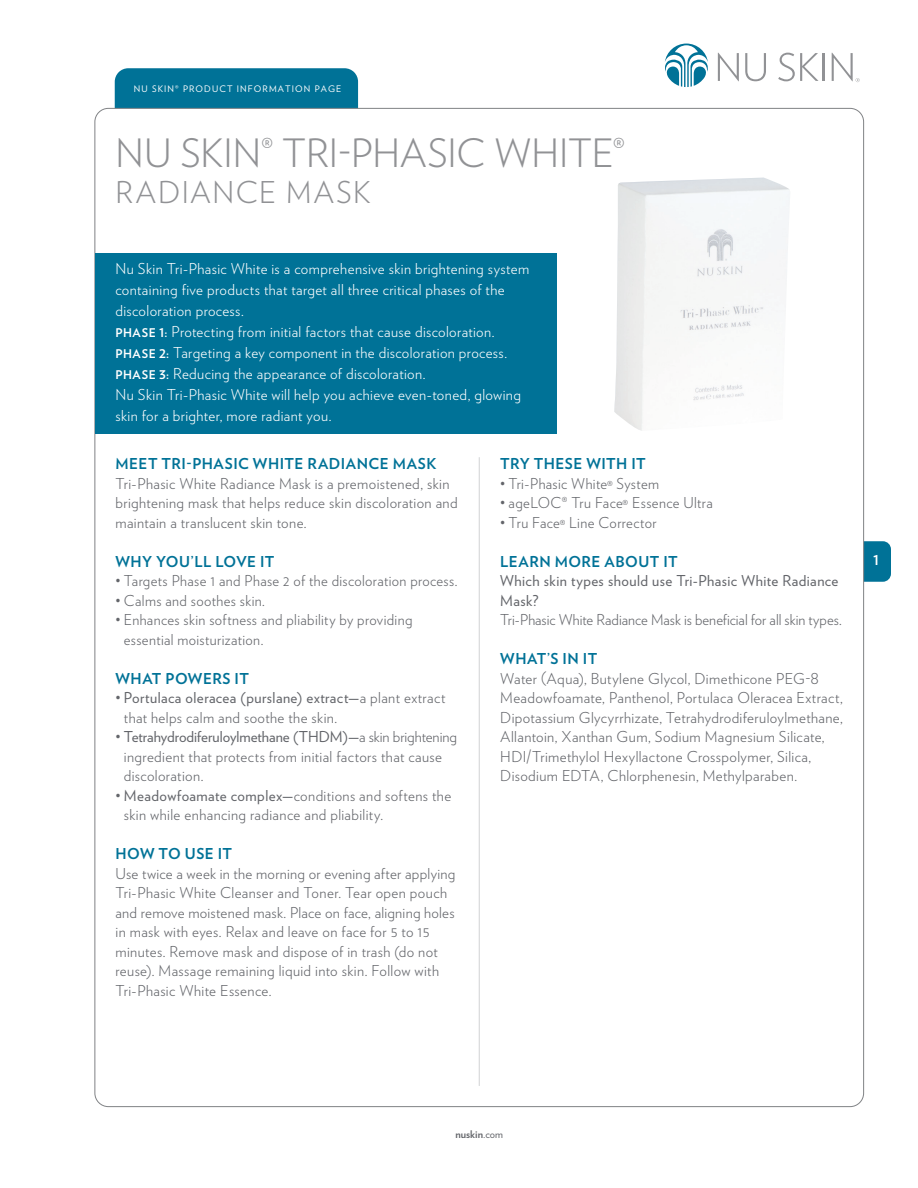
<style>
.page{position:relative;width:918px;height:1188px;background:#fff}
.page>*{position:absolute;margin:0;border:0;box-sizing:border-box;transform-origin:0 0}
.product_name{font:300 39px "Verlag";letter-spacing:-.005em;color:#919295}
.product_subname{font:300 30px "Verlag";letter-spacing:.05em;color:#919295}
.Body{font:300 15px/19.5px "Verlag";letter-spacing:.025em;color:#63656a}
.Blurr{font:300 15px/21px "Verlag";letter-spacing:.025em;color:#fff}
.Heading{font:700 15px "Verlag";letter-spacing:.03em;color:#007297}
.Body-2{font:300 15px "Verlag";color:#63656a}
.Question{font:15px/19.5px "Verlag";letter-spacing:.025em;color:#63656a}
.t1{font:700 13.5px "Verlag";color:#fff}
.t2{font:700 10.5px "Verlag";color:#63656a}
.t3{font:9px "Verlag";letter-spacing:.125em;color:#fff}
.s1{font-weight:700;font-size:12px}
.s2{font-weight:400}
</style>
<div class="page">
<div style="left:844px;top:541px;width:47px;height:41px;background:#007297;border-radius:8px"></div>
<div style="left:115px;top:68px;width:243px;height:40px;background:#007297"></div>
<div style="left:95px;top:108px;width:769px;height:999px;background:#fff;border-radius:14px"></div>
<hr style="left:479px;top:457px;width:1px;height:629px;background:#d1d2d4">
<svg style="left:718px;top:53px;width:21px;height:28px"></svg>
<svg style="left:745px;top:53px;width:21px;height:28px"></svg>
<svg style="left:778px;top:53px;width:41px;height:28px"></svg>
<hr style="left:823px;top:53px;width:2px;height:28px;background:#919295">
<svg style="left:832px;top:53px;width:28px;height:29px"></svg>
<svg style="left:664px;top:44px;width:44px;height:43px"></svg>
<div style="left:96px;top:253px;width:461px;height:75px;background:#007297"></div>
<div style="left:96px;top:316px;width:461px;height:34px;background:#007297"></div>
<div style="left:96px;top:337px;width:461px;height:33px;background:#007297"></div>
<div style="left:96px;top:358px;width:461px;height:34px;background:#007297"></div>
<div style="left:96px;top:379px;width:461px;height:55px;background:#007297"></div>
<img style="left:614px;top:178px;width:176px;height:253px">
<p class="t3" style="left:134px;top:82px;width:209px">NU SKIN® PRODUCT INFORMATION PAGE</p>
<p class="product_name" style="left:116px;top:125px;width:511px">NU SKIN<sup>®</sup> TRI-PHASIC WHITE<sup>®</sup></p>
<p class="product_subname" style="left:116px;top:171px;width:257px">RADIANCE MASK</p>
<p class="Blurr" style="left:116px;top:257px;width:415px">Nu Skin Tri-Phasic White is a comprehensive skin brightening system containing five products that target all three critical phases of the discoloration process.</p>
<p class="Blurr" style="left:116px;top:320px;width:381px"><span class="s1">PHASE 1:</span> Protecting from initial factors that cause discoloration.</p>
<p class="Blurr" style="left:116px;top:341px;width:393px"><span class="s1">PHASE 2:</span> Targeting a key component in the discoloration process.</p>
<p class="Blurr" style="left:116px;top:362px;width:312px"><span class="s1">PHASE 3:</span> Reducing the appearance of discoloration.</p>
<p class="Blurr" style="left:116px;top:383px;width:407px">Nu Skin Tri-Phasic White will help you achieve even-toned, glowing skin for a brighter, more radiant you.</p>
<p class="Heading" style="left:116px;top:452px;width:323px">MEET TRI-PHASIC WHITE RADIANCE MASK</p>
<p class="Body" style="left:116px;top:473px;width:344px">Tri-Phasic White Radiance Mask is a premoistened, skin brightening mask that helps reduce skin discoloration and maintain a translucent skin tone.</p>
<p class="Heading" style="left:116px;top:549px;width:161px">WHY YOU’LL LOVE IT</p>
<p class="Body" style="left:116px;top:570px;width:344px">• Targets Phase 1 and Phase 2 of the discoloration process.</p>
<p class="Body" style="left:116px;top:590px;width:151px">• Calms and soothes skin.</p>
<p class="Body" style="left:124px;top:609px;width:290px;text-indent:-8px">• Enhances skin softness and pliability by providing essential moisturization.</p>
<p class="Heading" style="left:116px;top:666px;width:135px">WHAT POWERS IT</p>
<p class="Body" style="left:124px;top:687px;width:323px;text-indent:-8px">• <span class="s2">Portulaca oleracea (purslane) extract—</span>a plant extract that helps calm and soothe the skin.</p>
<p class="Body" style="left:124px;top:726px;width:335px;text-indent:-8px">• <span class="s2">Tetrahydrodiferuloylmethane (THDM)—</span>a skin brightening ingredient that protects from initial factors that cause discoloration.</p>
<p class="Body" style="left:124px;top:785px;width:329px;text-indent:-8px">• <span class="s2">Meadowfoamate complex—</span>conditions and softens the skin while enhancing radiance and pliability.</p>
<p class="Heading" style="left:116px;top:842px;width:118px">HOW TO USE IT</p>
<p class="Body" style="left:116px;top:863px;width:341px">Use twice a week in the morning or evening after applying Tri-Phasic White Cleanser and Toner. Tear open pouch and remove moistened mask. Place on face, aligning holes in mask with eyes. Relax and leave on face for 5 to 15 minutes. Remove mask and dispose of in trash (do not reuse). Massage remaining liquid into skin. Follow with Tri-Phasic White Essence.</p>
<p class="Heading" style="left:500px;top:452px;width:147px">TRY THESE WITH IT</p>
<p class="Body" style="left:500px;top:473px;width:161px">• Tri-Phasic White® System</p>
<p class="Body" style="left:500px;top:492px;width:214px">• ageLOC® Tru Face® Essence Ultra</p>
<p class="Body" style="left:500px;top:512px;width:158px">• Tru Face® Line Corrector</p>
<p class="Heading" style="left:500px;top:549px;width:179px">LEARN MORE ABOUT IT</p>
<p class="Question" style="left:500px;top:570px;width:340px">Which skin types should use Tri-Phasic White Radiance<br>Mask?</p>
<p class="Body-2" style="left:500px;top:609px;width:343px">Tri-Phasic White Radiance Mask is beneficial for all skin types.</p>
<p class="Heading" style="left:500px;top:647px;width:99px">WHAT’S IN IT</p>
<p class="Body" style="left:500px;top:668px;width:344px">Water (Aqua), Butylene Glycol, Dimethicone PEG-8<br>Meadowfoamate, Panthenol, Portulaca Oleracea Extract, Dipotassium Glycyrrhizate, Tetrahydrodiferuloylmethane, Allantoin, Xanthan Gum, Sodium Magnesium Silicate, HDI/Trimethylol Hexyllactone Crosspolymer, Silica, Disodium EDTA, Chlorphenesin, Methylparaben.</p>
<p class="t1" style="left:873px;top:550px;width:7px">1</p>
<p class="t2" style="left:455px;top:1126px;width:49px">nuskin<span class="s2">.com</span></p>
</div>
